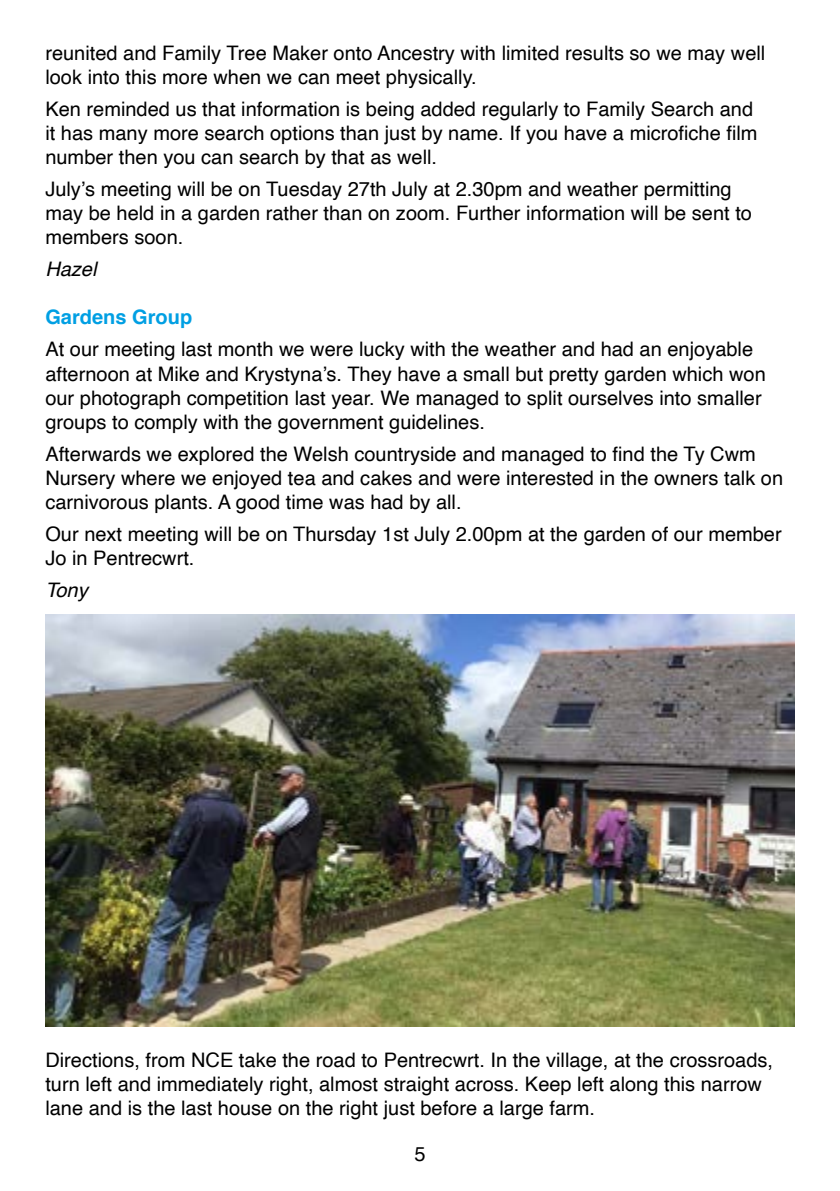
<style>
.page{position:relative;width:840px;height:1191px;background:#fff}
.page>*{position:absolute;margin:0;border:0;box-sizing:border-box;transform-origin:0 0}
.t1{font:20px/24px "Helvetica";color:#000}
.t2{font:700 20px "Helvetica";color:#009fe3}
.t3{font:italic 20px "Helvetica";color:#000}
</style>
<div class="page">
<img style="left:45px;top:615px;width:749px;height:411px">
<p class="t1" style="left:45px;top:42px;width:721px">reunited and Family Tree Maker onto Ancestry with limited results so we may well look into this more when we can meet physically.</p>
<p class="t1" style="left:45px;top:98px;width:713px">Ken reminded us that information is being added regularly to Family Search and it has many more search options than just by name. If you have a microfiche film number then you can search by that as well.</p>
<p class="t1" style="left:45px;top:178px;width:707px">July’s meeting will be on Tuesday 27th July at 2.30pm and weather permitting may be held in a garden rather than on zoom. Further information will be sent to members soon.</p>
<p class="t3" style="left:45px;top:254px;width:53px">Hazel</p>
<p class="t2" style="left:45px;top:301px;width:148px">Gardens Group</p>
<p class="t1" style="left:45px;top:338px;width:721px">At our meeting last month we were lucky with the weather and had an enjoyable afternoon at Mike and Krystyna’s. They have a small but pretty garden which won our photograph competition last year. We managed to split ourselves into smaller groups to comply with the government guidelines.</p>
<p class="t1" style="left:45px;top:442px;width:738px">Afterwards we explored the Welsh countryside and managed to find the Ty Cwm<br>Nursery where we enjoyed tea and cakes and were interested in the owners talk on carnivorous plants. A good time was had by all.</p>
<p class="t1" style="left:45px;top:522px;width:737px">Our next meeting will be on Thursday 1st July 2.00pm at the garden of our member<br>Jo in Pentrecwrt.</p>
<p class="t3" style="left:45px;top:574px;width:44px">Tony</p>
<p class="t1" style="left:45px;top:1048px;width:728px">Directions, from NCE take the road to Pentrecwrt. In the village, at the crossroads, turn left and immediately right, almost straight across. Keep left along this narrow lane and is the last house on the right just before a large farm.</p>
<p class="t1" style="left:414px;top:1142px;width:13px">5</p>
</div>
